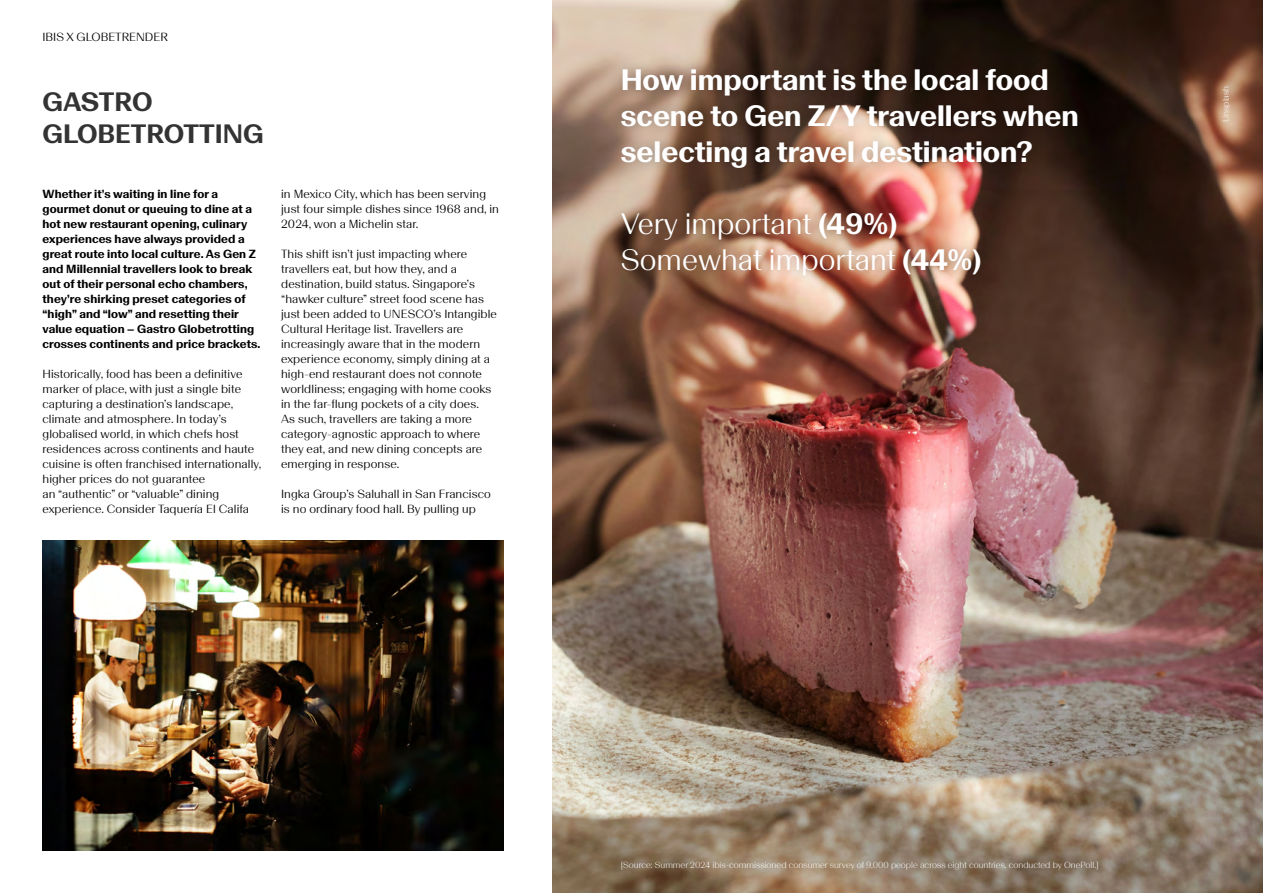
<style>
.page{position:relative;width:1263px;height:893px;background:#fff}
.page>*{position:absolute;margin:0;border:0;box-sizing:border-box;transform-origin:0 0}
.t1{font:700 30px/36px "Basel Classic";color:#fff}
.t2{font:30px/36px "Basel Classic";color:#fff}
.t3{font:700 27px/32.4px "Basel Classic";color:#333}
.t4{font:12px/15px "Basel Classic";letter-spacing:.01em;color:#000101}
.t5{font:700 12px/15px "Basel Classic";letter-spacing:.01em;color:#000101}
.t6{font:12px "Basel Classic";color:#000}
.t7{font:300 9px "Basel Classic";color:#fff}
.s1{font-weight:700}
</style>
<div class="page">
<img style="left:43px;top:540px;width:461px;height:310px">
<img style="left:553px;top:0;width:710px;height:893px">
<div style="left:608px;top:55px;width:503px;height:827px;background:#000;opacity:.35"></div>
<p class="t6" style="left:43px;top:29px;width:127px">IBIS X GLOBETRENDER</p>
<h2 class="t3" style="left:43px;top:84px;width:223px">GASTRO<br>GLOBETROTTING</h2>
<p class="t5" style="left:43px;top:186px;width:219px">Whether it’s waiting in line for a gourmet donut or queuing to dine at a hot new restaurant opening, culinary experiences have always provided a great route into local culture. As Gen Z and Millennial travellers look to break out of their personal echo chambers, they’re shirking preset categories of “high” and “low” and resetting their value equation – Gastro Globetrotting crosses continents and price brackets.</p>
<p class="t4" style="left:43px;top:366px;width:220px">Historically, food has been a definitive marker of place, with just a single bite capturing a destination’s landscape, climate and atmosphere. In today’s globalised world, in which chefs host residences across continents and haute cuisine is often franchised internationally, higher prices do not guarantee<br>an “authentic” or “valuable” dining experience. Consider Taquería El Califa</p>
<p class="t4" style="left:281px;top:186px;width:219px">in Mexico City, which has been serving just four simple dishes since 1968 and, in<br>2024, won a Michelin star.</p>
<p class="t4" style="left:281px;top:246px;width:217px">This shift isn’t just impacting where travellers eat, but how they, and a destination, build status. Singapore’s “hawker culture” street food scene has just been added to UNESCO’s Intangible Cultural Heritage list. Travellers are increasingly aware that in the modern experience economy, simply dining at a high-end restaurant does not connote worldliness; engaging with home cooks in the far-flung pockets of a city does.<br>As such, travellers are taking a more category-agnostic approach to where they eat, and new dining concepts are emerging in response.</p>
<p class="t4" style="left:281px;top:486px;width:211px">Ingka Group’s Saluhall in San Francisco is no ordinary food hall. By pulling up</p>
<h1 class="t1" style="left:621px;top:60px;width:459px">How important is the local food scene to Gen Z/Y travellers when selecting a travel destination?</h1>
<h1 class="t2" style="left:621px;top:204px;width:362px">Very important <span class="s1">(49%)<br></span>Somewhat important <span class="s1">(44%)</span></h1>
<p class="t7" style="left:1220px;top:122px;width:38px;rotate:-90deg">Unsplash</p>
<p class="t7" style="left:621px;top:858px;width:479px">[Source: Summer 2024 ibis-commissioned consumer survey of 9,000 people across eight countries, conducted by OnePoll.]</p>
</div>
